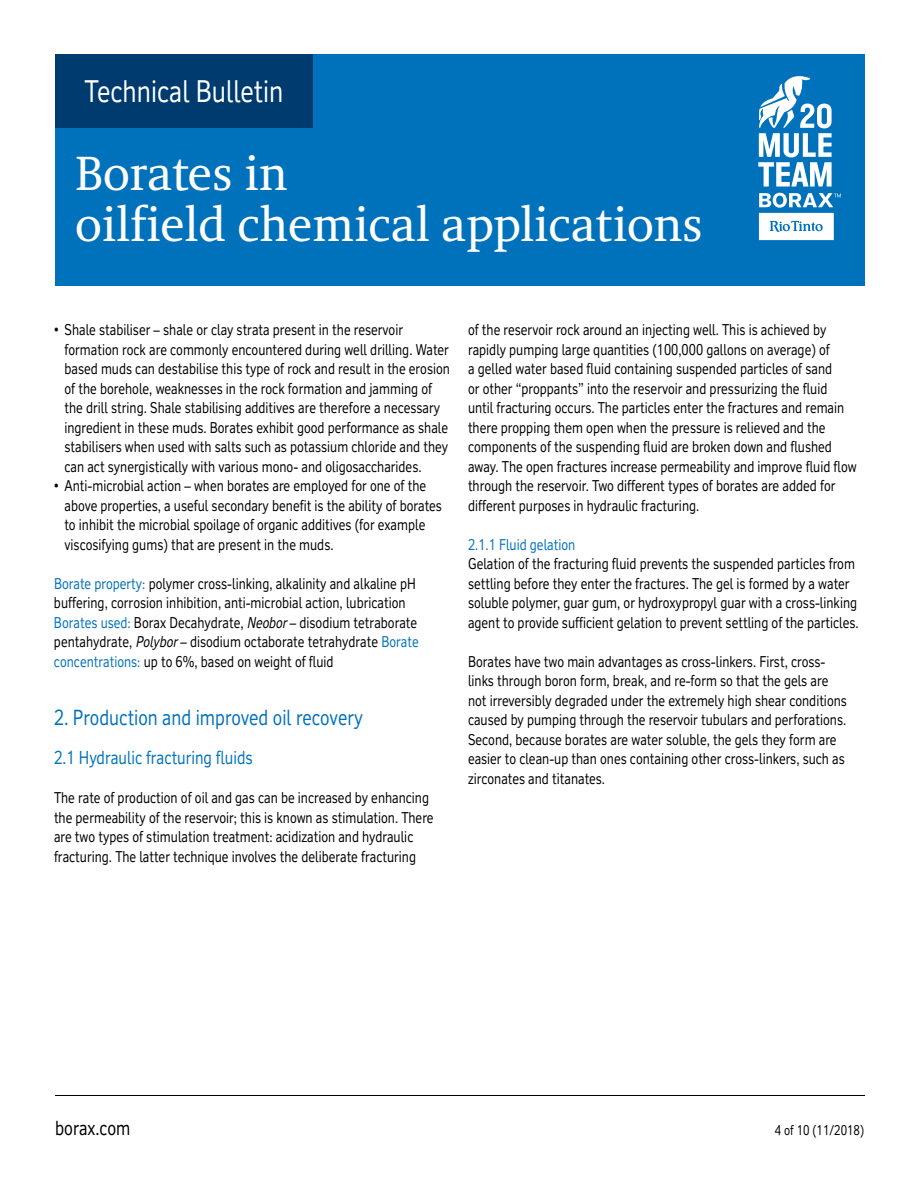
<style>
.page{position:relative;width:918px;height:1188px;background:#fff}
.page>*{position:absolute;margin:0;border:0;box-sizing:border-box;transform-origin:0 0}
.t1{font:49.5px/51px "RT Albanese";color:#fff}
.t2{font:30px "RT Vickerman";color:#fff;scale:.85 1}
.t3{font:21px "RT Vickerman";color:#0072bc;scale:.85 1}
.t4{font:19.5px "RT Vickerman";color:#000;scale:.85 1}
.t5{font:18px "RT Vickerman";color:#0072bc;scale:.85 1}
.t6{font:15px/19.5px "RT Vickerman";color:#000;scale:.85 1}
.t7{font:15px "RT Vickerman";color:#0072bc;scale:.85 1}
.t8{font:13.5px "RT Vickerman";color:#000;scale:.85 1}
.s1{color:#0072bc}
.s2{font-style:italic}
</style>
<div class="page">
<div style="left:55px;top:54px;width:810px;height:231px;background:#0072bc"></div>
<hr style="left:55px;top:1095px;width:810px;height:1px;background:#000">
<svg style="left:758px;top:76px;width:74px;height:111px"></svg>
<svg style="left:759px;top:193px;width:82px;height:47px"></svg>
<div style="left:55px;top:54px;width:257px;height:73px;background:#003b70"></div>
<h2 class="t2" style="left:84px;top:73px;width:236px">Technical Bulletin</h2>
<h1 class="t1" style="left:76px;top:147px;width:628px">Borates in<br>oilfield chemical applications</h1>
<p class="t6" style="left:65px;top:320px;width:455px;text-indent:-11px">• Shale stabiliser – shale or clay strata present in the reservoir formation rock are commonly encountered during well drilling. Water based muds can destabilise this type of rock and result in the erosion of the borehole, weaknesses in the rock formation and jamming of the drill string. Shale stabilising additives are therefore a necessary ingredient in these muds. Borates exhibit good performance as shale stabilisers when used with salts such as potassium chloride and they can act synergistically with various mono- and oligosaccharides.</p>
<p class="t6" style="left:65px;top:476px;width:446px;text-indent:-11px">• Anti-microbial action – when borates are employed for one of the above properties, a useful secondary benefit is the ability of borates to inhibit the microbial spoilage of organic additives (for example viscosifying gums) that are present in the muds.</p>
<p class="t6" style="left:54px;top:573px;width:431px"><span class="s1">Borate property:</span> polymer cross-linking, alkalinity and alkaline pH buffering, corrosion inhibition, anti-microbial action, lubrication <span class="s1">Borates used:</span> Borax Decahydrate, <span class="s2">Neobor</span> – disodium tetraborate pentahydrate, <span class="s2">Polybor</span> – disodium octaborate tetrahydrate <span class="s1">Borate concentrations:</span> up to 6%, based on weight of fluid</p>
<h3 class="t3" style="left:54px;top:705px;width:365px">2. Production and improved oil recovery</h3>
<p class="t5" style="left:54px;top:747px;width:235px">2.1 Hydraulic fracturing fluids</p>
<p class="t6" style="left:54px;top:788px;width:448px">The rate of production of oil and gas can be increased by enhancing the permeability of the reservoir; this is known as stimulation. There are two types of stimulation treatment: acidization and hydraulic fracturing. The latter technique involves the deliberate fracturing</p>
<p class="t6" style="left:468px;top:320px;width:459px">of the reservoir rock around an injecting well. This is achieved by rapidly pumping large quantities (100,000 gallons on average) of<br>a gelled water based fluid containing suspended particles of sand<br>or other “proppants” into the reservoir and pressurizing the fluid<br>until fracturing occurs. The particles enter the fractures and remain there propping them open when the pressure is relieved and the components of the suspending fluid are broken down and flushed away. The open fractures increase permeability and improve fluid flow through the reservoir. Two different types of borates are added for different purposes in hydraulic fracturing.</p>
<p class="t7" style="left:468px;top:535px;width:128px">2.1.1 Fluid gelation</p>
<p class="t6" style="left:468px;top:554px;width:461px">Gelation of the fracturing fluid prevents the suspended particles from settling before they enter the fractures. The gel is formed by a water soluble polymer, guar gum, or hydroxypropyl guar with a cross-linking agent to provide sufficient gelation to prevent settling of the particles.</p>
<p class="t6" style="left:468px;top:651px;width:447px">Borates have two main advantages as cross-linkers. First, cross&shy;links through boron form, break, and re-form so that the gels are not irreversibly degraded under the extremely high shear conditions caused by pumping through the reservoir tubulars and perforations.<br>Second, because borates are water soluble, the gels they form are easier to clean-up than ones containing other cross-linkers, such as zirconates and titanates.</p>
<h3 class="t4" style="left:55px;top:1116px;width:90px">borax.com</h3>
<p class="t8" style="left:775px;top:1122px;width:107px">4 of 10 (11/2018)</p>
</div>
